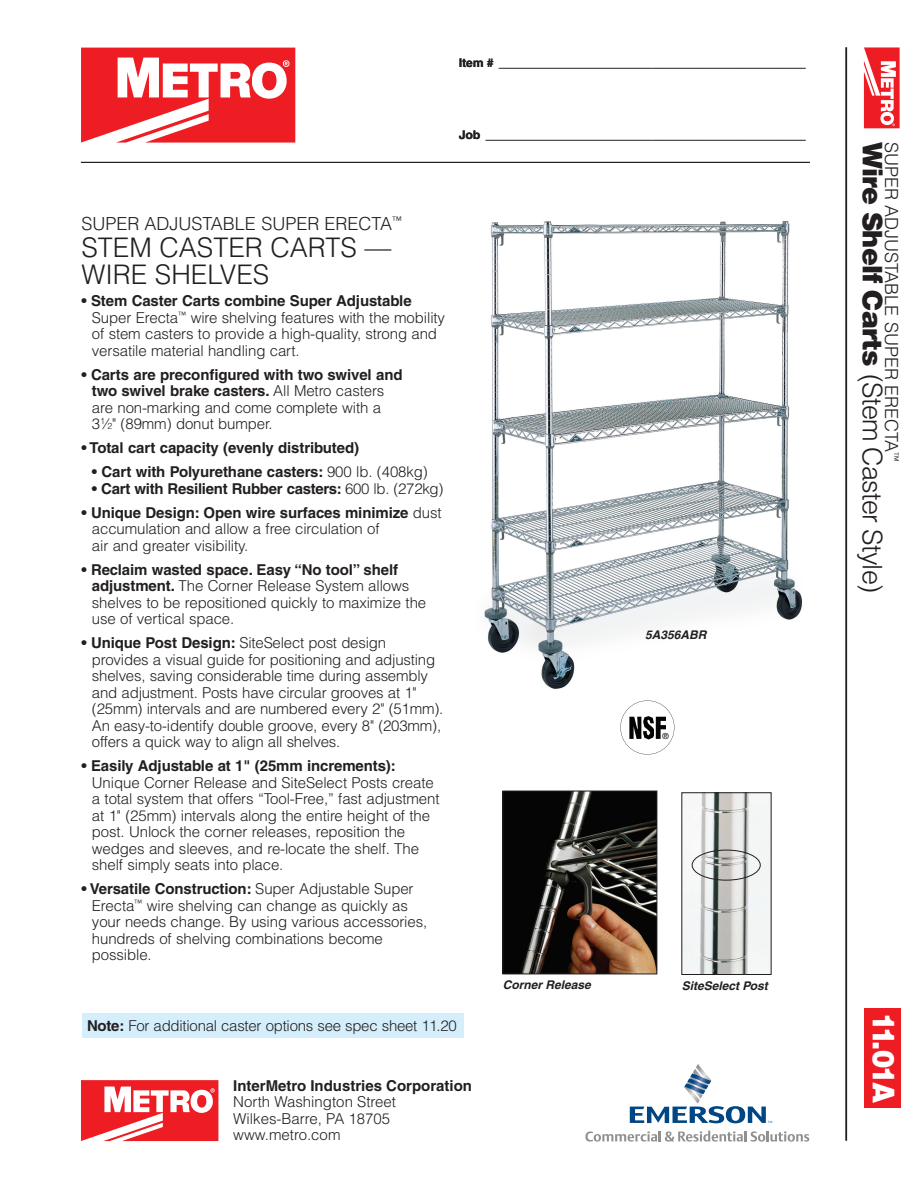
<style>
.page{position:relative;width:918px;height:1188px;background:#fff}
.page>*{position:absolute;margin:0;border:0;box-sizing:border-box;transform-origin:0 0}
.t1{font:900 30px "Helvetica";color:#fff;scale:.91 1}
.t2{font:300 27px "Helvetica";letter-spacing:-.03em;color:#231f20}
.t3{font:300 27px/27px "Helvetica";color:#231f20}
.t4{font:300 18px "Helvetica";color:#231f20}
.t5{font:300 15px/16.5px "Helvetica";letter-spacing:-.01em;color:#231f20}
.t6{font:700 15px "Helvetica";letter-spacing:-.01em;color:#231f20}
.t7{font:700 12px "Helvetica";color:#231f20}
.t8{font:italic 700 12px "Helvetica";color:#231f20}
.t9{font:8.4px "Helvetica";color:#040503}
.s1{font-weight:700}
.s2{font-size:8.7px}
.s3{font-weight:300}
.s4{font-weight:900}
</style>
<div class="page">
<svg style="left:81px;top:48px;width:214px;height:95px"></svg>
<hr style="left:81px;top:162px;width:729px;height:1px;background:#231f20">
<div style="left:864px;top:1008px;width:37px;height:100px;background:#ee1d23"></div>
<hr style="left:845px;top:47px;width:2px;height:1094px;background:#231f20">
<svg style="left:864px;top:47px;width:36px;height:81px"></svg>
<svg style="left:81px;top:1080px;width:137px;height:61px"></svg>
<svg style="left:630px;top:1064px;width:142px;height:59px"></svg>
<svg style="left:585px;top:1131px;width:224px;height:11px"></svg>
<img style="left:484px;top:221px;width:318px;height:468px">
<svg style="left:620px;top:701px;width:54px;height:54px"></svg>
<img style="left:504px;top:793px;width:151px;height:179px">
<div style="left:502px;top:791px;width:155px;height:183px;border:1px solid #231f20"></div>
<img style="left:683px;top:794px;width:87px;height:179px">
<div style="left:681px;top:792px;width:91px;height:183px;border:1px solid #231f20"></div>
<div style="left:692px;top:850px;width:69px;height:31px;border:1px solid #231f20;border-radius:50%"></div>
<div style="left:82px;top:1013px;width:382px;height:24px;background:#d4effb"></div>
<p class="t7" style="left:459px;top:55px;width:348px">Item # ______________________________________________</p>
<p class="t7" style="left:459px;top:127px;width:348px">Job ________________________________________________</p>
<p class="t4" style="left:81px;top:212px;width:322px">SUPER ADJUSTABLE SUPER ERECTA<sup>™</sup></p>
<h2 class="t3" style="left:81px;top:233px;width:312px">STEM CASTER CARTS —<br>WIRE SHELVES</h2>
<p class="t5" style="left:92px;top:292px;width:355px;text-indent:-10px"><span class="s1">• Stem Caster Carts combine Super Adjustable </span>Super Erecta<sup>™</sup> wire shelving features with the mobility of stem casters to provide a high-quality, strong and versatile material handling cart.</p>
<p class="t5" style="left:92px;top:366px;width:312px;text-indent:-10px"><span class="s1">• Carts are preconfigured with two swivel and two swivel brake casters.</span> All Metro casters are non-marking and come complete with a 3<sup>1</sup>⁄<span class="s2">2</span>" (89mm) donut bumper.</p>
<p class="t6" style="left:81px;top:439px;width:279px">• Total cart capacity (evenly distributed)</p>
<p class="t6" style="left:92px;top:463px;width:337px">• Cart with Polyurethane casters: <span class="s3">900 lb. (408kg)</span></p>
<p class="t6" style="left:92px;top:479px;width:353px">• Cart with Resilient Rubber casters: <span class="s3">600 lb. (272kg)</span></p>
<p class="t5" style="left:92px;top:504px;width:351px;text-indent:-10px"><span class="s1">• Unique Design: Open wire surfaces minimize</span> dust accumulation and allow a free circulation of<br>air and greater visibility.</p>
<p class="t5" style="left:92px;top:561px;width:336px;text-indent:-10px"><span class="s1">• Reclaim wasted space. Easy “No tool” shelf adjustment.</span> The Corner Release System allows shelves to be repositioned quickly to maximize the use of vertical space.</p>
<p class="t5" style="left:92px;top:634px;width:353px;text-indent:-10px"><span class="s1">• Unique Post Design:</span> SiteSelect post design provides a visual guide for positioning and adjusting shelves, saving considerable time during assembly and adjustment. Posts have circular grooves at 1" (25mm) intervals and are numbered every 2" (51mm).<br>An easy-to-identify double groove, every 8" (203mm), offers a quick way to align all shelves.</p>
<p class="t6" style="left:81px;top:757px;width:316px">• Easily Adjustable at 1" (25mm increments):</p>
<p class="t5" style="left:92px;top:774px;width:349px">Unique Corner Release and SiteSelect Posts create a total system that offers “Tool-Free,” fast adjustment at 1" (25mm) intervals along the entire height of the post. Unlock the corner releases, reposition the wedges and sleeves, and re-locate the shelf. The shelf simply seats into place.</p>
<p class="t5" style="left:92px;top:880px;width:337px;text-indent:-10px"><span class="s1">• Versatile Construction:</span> Super Adjustable Super Erecta<sup>™</sup> wire shelving can change as quickly as your needs change. By using various accessories, hundreds of shelving combinations become possible.</p>
<p class="t8" style="left:645px;top:628px;width:63px">5A356ABR</p>
<p class="t9" style="left:662px;top:731px;width:8px">®</p>
<p class="t8" style="left:503px;top:978px;width:90px">Corner Release</p>
<p class="t8" style="left:682px;top:978px;width:88px">SiteSelect Post</p>
<p class="t5" style="left:87px;top:1017px;width:371px"><span class="s1">Note:</span> For additional caster options see spec sheet 11.20</p>
<p class="t6" style="left:233px;top:1076px;width:240px">InterMetro Industries Corporation</p>
<p class="t5" style="left:233px;top:1093px;width:164px">North Washington Street<br>Wilkes-Barre, PA 18705 www.metro.com</p>
<h2 class="t2" style="left:889px;top:142px;width:453px;rotate:90deg"><span class="s4">Wire Shelf Carts</span> (Stem Caster Style)</h2>
<p class="t4" style="left:903px;top:142px;width:322px;rotate:90deg">SUPER ADJUSTABLE SUPER ERECTA<sup>™</sup></p>
<h1 class="t1" style="left:903px;top:1013px;width:100px;rotate:90deg">11.01A</h1>
</div>
